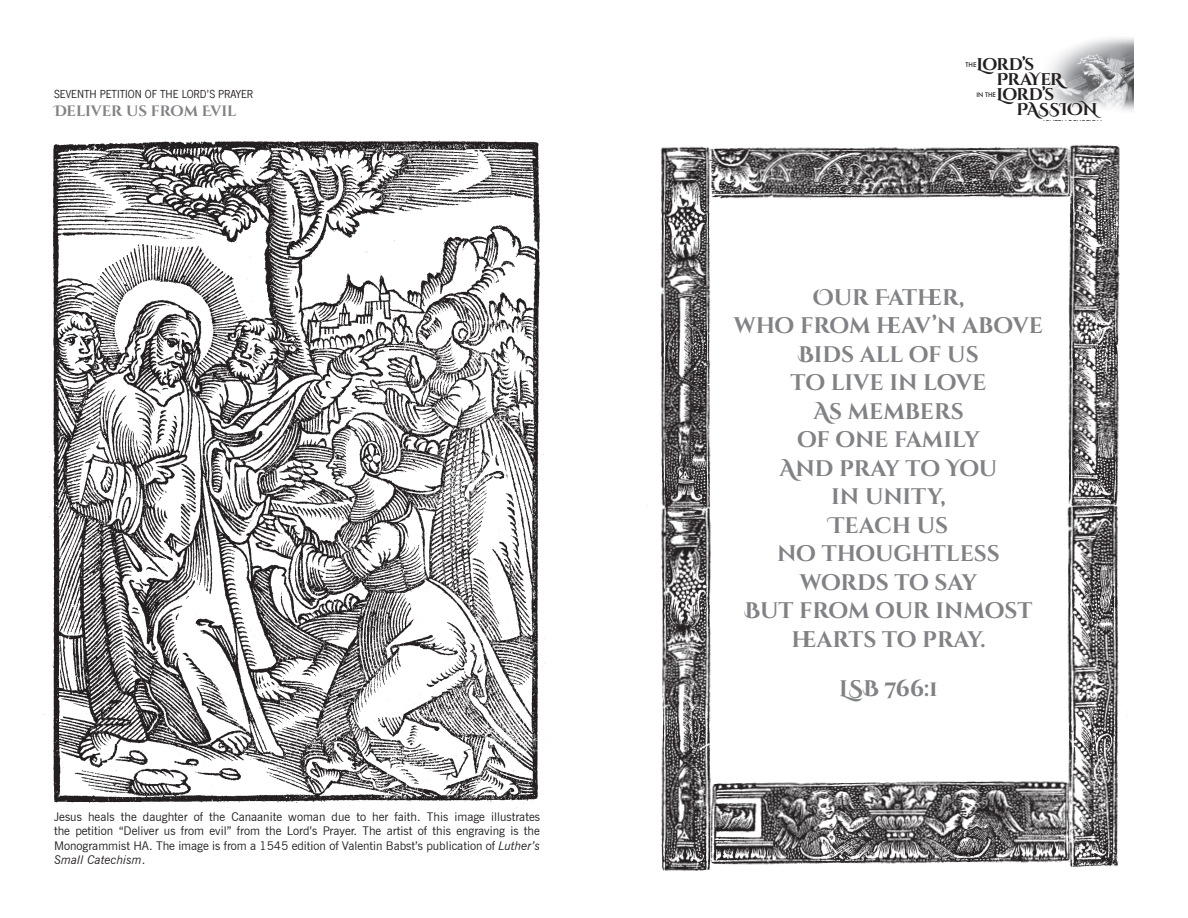
<style>
.page{position:relative;width:1188px;height:918px;background:#fff}
.page>*{position:absolute;margin:0;border:0;box-sizing:border-box;transform-origin:0 0}
.t1{font:700 22.5px/28.5px "Cinzel Decorative";letter-spacing:-.005em;color:#808285;text-align:center}
.t2{font:700 16.95px "Cinzel Decorative";letter-spacing:-.02em;color:#231f20}
.t3{font:700 15px "Cinzel Decorative";letter-spacing:-.005em;color:#808285}
.t4{font:12px/14.4px "News Gothic BT";color:#231f20;text-align:justify}
.t5{font:12px "News Got T";color:#231f20}
.t6{font:500 6.3px "Futura";color:#231f20}
.t7{font:500 6.15px "Futura";color:#231f20}
.s1{font-style:italic}
</style>
<div class="page">
<img style="left:1048px;top:38px;width:86px;height:73px">
<img style="left:43px;top:140px;width:503px;height:669px">
<img style="left:647px;top:144px;width:481px;height:727px">
<div style="left:712px;top:201px;width:353px;height:577px;background:#fff"></div>
<h2 class="t2" style="left:976px;top:54px;width:59px">LORD’S</h2>
<h2 class="t2" style="left:996px;top:69px;width:68px">PRAYER</h2>
<h2 class="t2" style="left:996px;top:84px;width:59px">LORD’S</h2>
<h2 class="t2" style="left:1016px;top:98px;width:83px">PASSION</h2>
<p class="t7" style="left:966px;top:60px;width:12px">THE</p>
<p class="t5" style="left:54px;top:87px;width:200px">SEVENTH PETITION OF THE LORD’S PRAYER</p>
<p class="t7" style="left:976px;top:90px;width:21px">IN THE</p>
<p class="t3" style="left:54px;top:101px;width:184px">DELIVER US FROM EVIL</p>
<p class="t6" style="left:1043px;top:118px;width:61px">LENTEN DEVOTION</p>
<p class="t4" style="left:54px;top:809px;width:488px">Jesus heals the daughter of the Canaanite woman due to her faith. This image illustrates the petition “Deliver us from evil” from the Lord’s Prayer. The artist of this engraving is the Monogrammist HA. The image is from a 1545 edition of Valentin Babst’s publication of <span class="s1">Luther’s Small Catechism</span>.</p>
<h1 class="t1" style="left:734px;top:284px;width:311px">OUR FATHER,<br>WHO FROM HEAV’N ABOVE<br>BIDS ALL OF US<br>TO LIVE IN LOVE<br>AS MEMBERS<br>OF ONE FAMILY<br>AND PRAY TO YOU<br>IN UNITY,<br>TEACH US<br>NO THOUGHTLESS<br>WORDS TO SAY<br>BUT FROM OUR INMOST<br>HEARTS TO PRAY.</h1>
<h1 class="t1" style="left:839px;top:675px;width:100px">LSB 766:1</h1>
</div>
